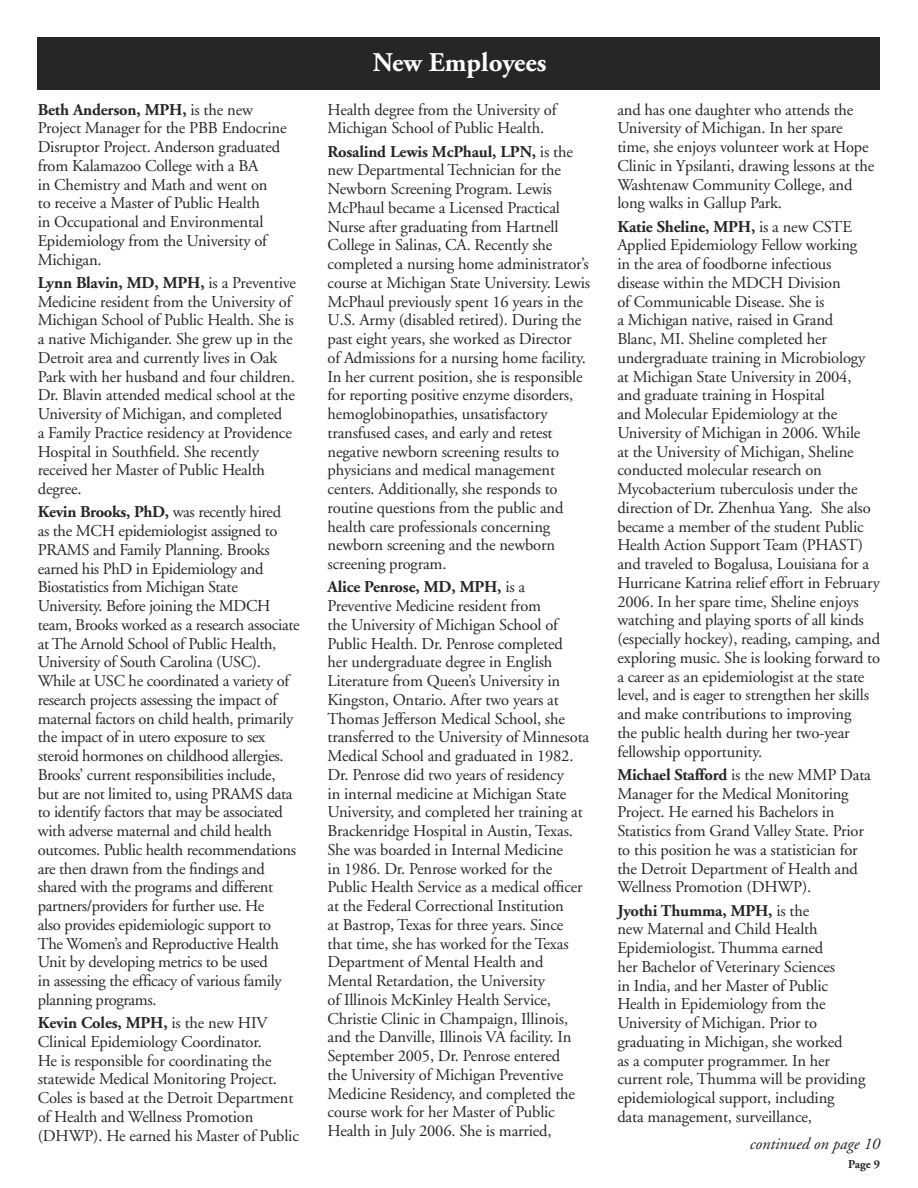
<style>
.page{position:relative;width:918px;height:1188px;background:#fff}
.page>*{position:absolute;margin:0;border:0;box-sizing:border-box;transform-origin:0 0}
.t1{font:700 27px "Adobe Garamond";color:#fff}
.t2{font:16.5px/18.8px "Adobe Garamond";letter-spacing:-.01em;color:#272525}
.t3{font:italic 16.5px "Adobe Garamond";color:#272525}
.t4{font:700 12px "Adobe Garamond";color:#272525}
.s1{font-weight:700}
</style>
<div class="page">
<div style="left:38px;top:38px;width:842px;height:52px;background:#272525"></div>
<p class="t2" style="left:38px;top:100px;width:250px"><span class="s1">Beth Anderson, MPH,</span> is the new<br>Project Manager for the PBB Endocrine<br>Disruptor Project. Anderson graduated from Kalamazoo College with a BA<br>in Chemistry and Math and went on<br>to receive a Master of Public Health<br>in Occupational and Environmental<br>Epidemiology from the University of<br>Michigan.</p>
<p class="t2" style="left:38px;top:274px;width:260px"><span class="s1">Lynn Blavin, MD, MPH,</span> is a Preventive Medicine resident from the University of Michigan School of Public Health. She is a native Michigander. She grew up in the Detroit area and currently lives in Oak Park with her husband and four children.<br>Dr. Blavin attended medical school at the University of Michigan, and completed<br>a Family Practice residency at Providence Hospital in Southfield. She recently received her Master of Public Health degree.</p>
<p class="t2" style="left:38px;top:503px;width:263px"><span class="s1">Kevin Brooks, PhD,</span> was recently hired<br>as the MCH epidemiologist assigned to PRAMS and Family Planning. Brooks earned his PhD in Epidemiology and Biostatistics from Michigan State University. Before joining the MDCH team, Brooks worked as a research associate at The Arnold School of Public Health, University of South Carolina (USC).<br>While at USC he coordinated a variety of research projects assessing the impact of maternal factors on child health, primarily the impact of in utero exposure to sex steroid hormones on childhood allergies.<br>Brooks’ current responsibilities include, but are not limited to, using PRAMS data to identify factors that may be associated with adverse maternal and child health outcomes. Public health recommendations are then drawn from the findings and shared with the programs and different partners/providers for further use. He<br>also provides epidemiologic support to The Women’s and Reproductive Health Unit by developing metrics to be used<br>in assessing the efficacy of various family planning programs.</p>
<p class="t2" style="left:38px;top:1014px;width:263px"><span class="s1">Kevin Coles, MPH,</span> is the new HIV Clinical Epidemiology Coordinator.<br>He is responsible for coordinating the statewide Medical Monitoring Project.<br>Coles is based at the Detroit Department of Health and Wellness Promotion (DHWP). He earned his Master of Public</p>
<h1 class="t1" style="left:373px;top:48px;width:175px">New Employees</h1>
<p class="t2" style="left:328px;top:100px;width:230px">Health degree from the University of<br>Michigan School of Public Health.</p>
<p class="t2" style="left:328px;top:142px;width:264px"><span class="s1">Rosalind Lewis McPhaul, LPN,</span> is the new Departmental Technician for the Newborn Screening Program. Lewis McPhaul became a Licensed Practical Nurse after graduating from Hartnell College in Salinas, CA. Recently she completed a nursing home administrator’s course at Michigan State University. Lewis McPhaul previously spent 16 years in the U.S. Army (disabled retired). During the past eight years, she worked as Director<br>of Admissions for a nursing home facility.<br>In her current position, she is responsible for reporting positive enzyme disorders, hemoglobinopathies, unsatisfactory transfused cases, and early and retest negative newborn screening results to physicians and medical management centers. Additionally, she responds to routine questions from the public and health care professionals concerning newborn screening and the newborn screening program.</p>
<p class="t2" style="left:328px;top:578px;width:263px"><span class="s1">Alice Penrose, MD, MPH,</span> is a Preventive Medicine resident from<br>the University of Michigan School of Public Health. Dr. Penrose completed<br>her undergraduate degree in English Literature from Queen’s University in Kingston, Ontario. After two years at Thomas Jefferson Medical School, she transferred to the University of Minnesota Medical School and graduated in 1982.<br>Dr. Penrose did two years of residency<br>in internal medicine at Michigan State University, and completed her training at Brackenridge Hospital in Austin, Texas.<br>She was boarded in Internal Medicine<br>in 1986. Dr. Penrose worked for the Public Health Service as a medical officer at the Federal Correctional Institution<br>at Bastrop, Texas for three years. Since that time, she has worked for the Texas Department of Mental Health and Mental Retardation, the University<br>of Illinois McKinley Health Service, Christie Clinic in Champaign, Illinois, and the Danville, Illinois VA facility. In September 2005, Dr. Penrose entered<br>the University of Michigan Preventive Medicine Residency, and completed the course work for her Master of Public Health in July 2006. She is married,</p>
<p class="t2" style="left:617px;top:100px;width:258px">and has one daughter who attends the University of Michigan. In her spare time, she enjoys volunteer work at Hope Clinic in Ypsilanti, drawing lessons at the Washtenaw Community College, and long walks in Gallup Park.</p>
<p class="t2" style="left:617px;top:217px;width:264px"><span class="s1">Katie Sheline, MPH,</span> is a new CSTE Applied Epidemiology Fellow working<br>in the area of foodborne infectious<br>disease within the MDCH Division<br>of Communicable Disease. She is<br>a Michigan native, raised in Grand<br>Blanc, MI. Sheline completed her undergraduate training in Microbiology at Michigan State University in 2004,<br>and graduate training in Hospital<br>and Molecular Epidemiology at the University of Michigan in 2006. While<br>at the University of Michigan, Sheline conducted molecular research on Mycobacterium tuberculosis under the direction of Dr. Zhenhua Yang. She also became a member of the student Public Health Action Support Team (PHAST) and traveled to Bogalusa, Louisiana for a Hurricane Katrina relief effort in February 2006. In her spare time, Sheline enjoys watching and playing sports of all kinds (especially hockey), reading, camping, and exploring music. She is looking forward to a career as an epidemiologist at the state level, and is eager to strengthen her skills and make contributions to improving<br>the public health during her two-year fellowship opportunity.</p>
<p class="t2" style="left:617px;top:766px;width:255px"><span class="s1">Michael Stafford</span> is the new MMP Data Manager for the Medical Monitoring Project. He earned his Bachelors in Statistics from Grand Valley State. Prior to this position he was a statistician for the Detroit Department of Health and Wellness Promotion (DHWP).</p>
<p class="t2" style="left:617px;top:901px;width:250px"><span class="s1">Jyothi Thumma, MPH,</span> is the<br>new Maternal and Child Health Epidemiologist. Thumma earned<br>her Bachelor of Veterinary Sciences<br>in India, and her Master of Public Health in Epidemiology from the University of Michigan. Prior to graduating in Michigan, she worked<br>as a computer programmer. In her current role, Thumma will be providing epidemiological support, including<br>data management, surveillance,</p>
<p class="t3" style="left:750px;top:1135px;width:132px">continued on page 10</p>
<p class="t4" style="left:848px;top:1157px;width:34px">Page 9</p>
</div>
